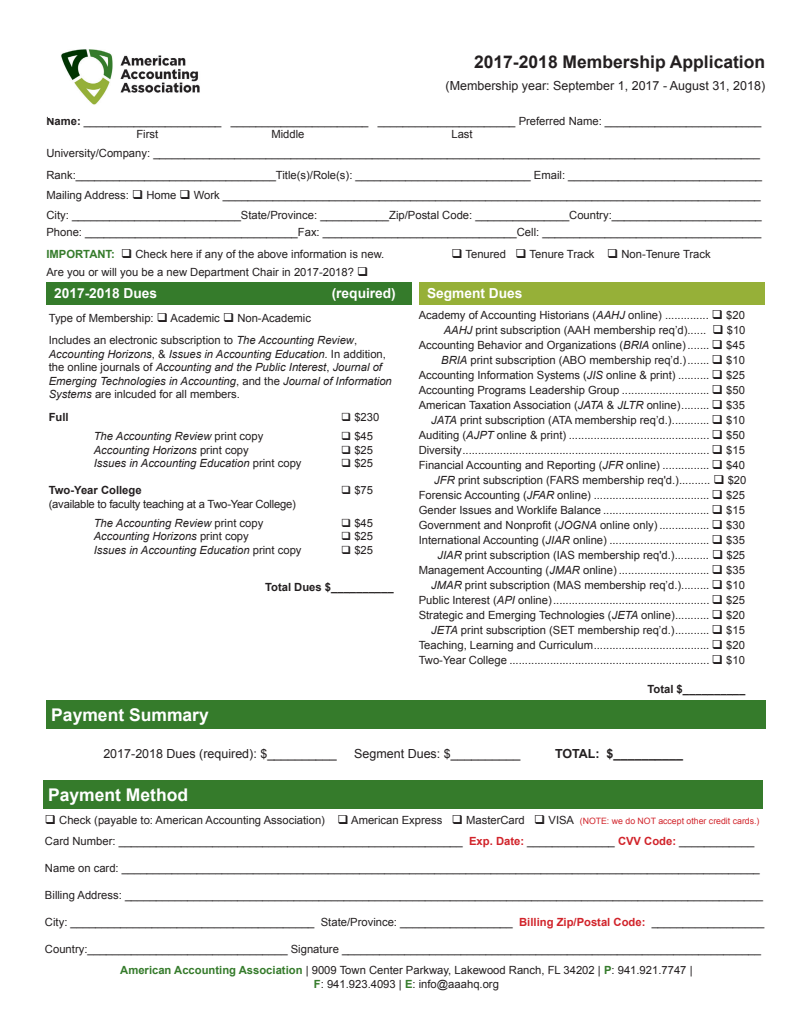
<style>
.page{position:relative;width:810px;height:1035px;background:#fff}
.page>*{position:absolute;margin:0;border:0;box-sizing:border-box;transform-origin:0 0}
.t1{font:700 17.5px "Arial";color:#231f20}
.t2{font:700 17.5px "Arial";color:#fff}
.t3{font:700 13.75px "Arial";color:#fff}
.t4{font:12.5px "Arial";color:#231f20}
.t5{font:700 12.5px "Arial";letter-spacing:-.01em;color:#231f20}
.t6{font:11.25px "Arial";color:#231f20}
.t7{font:italic 11.25px/13.5px "Arial";color:#231f20}
.t8{font:700 11.25px "Arial";color:#231f20}
.t9{font:11.25px "Arial";letter-spacing:-.02em;color:#231f20}
.s1{font-weight:700}
.s2{font-weight:700;color:#357b2b}
.s3{font-style:italic}
.s4{font-style:normal}
.s5{font-size:8.75px;color:#d1232a}
.s6{font-weight:700;color:#d1232a}
</style>
<div class="page">
<div style="left:46px;top:700px;width:720px;height:29px;background:#357b2b"></div>
<div style="left:43px;top:780px;width:720px;height:29px;background:#357b2b"></div>
<div style="left:46px;top:282px;width:366px;height:22px;background:#357b2b"></div>
<div style="left:419px;top:282px;width:346px;height:22px;background:#96b038"></div>
<img style="left:61px;top:49px;width:139px;height:56px">
<p class="t1" style="left:474px;top:50px;width:293px">2017-2018 Membership Application</p>
<p class="t4" style="left:446px;top:78px;width:321px">(Membership year: September 1, 2017 - August 31, 2018)</p>
<p class="t6" style="left:46px;top:113px;width:716px"><span class="s1">Name:</span> ______________________ ______________________ ______________________ Preferred Name: _________________________</p>
<p class="t6" style="left:136px;top:127px;width:23px">First</p>
<p class="t6" style="left:271px;top:127px;width:35px">Middle</p>
<p class="t6" style="left:451px;top:127px;width:23px">Last</p>
<p class="t6" style="left:46px;top:145px;width:715px">University/Company: _________________________________________________________________________________________________</p>
<p class="t6" style="left:46px;top:167px;width:717px">Rank:________________________________Title(s)/Role(s): ____________________________ Email: _______________________________</p>
<p class="t6" style="left:46px;top:187px;width:716px">Mailing Address: ❑ Home ❑ Work ______________________________________________________________________________________</p>
<p class="t6" style="left:46px;top:207px;width:717px">City: ___________________________State/Province: ___________Zip/Postal Code: _______________Country:________________________</p>
<p class="t6" style="left:46px;top:225px;width:716px">Phone: __________________________________Fax: _______________________________Cell: ___________________________________</p>
<p class="t6" style="left:46px;top:247px;width:339px"><span class="s2">IMPORTANT:</span> ❑ Check here if any of the above information is new.</p>
<p class="t6" style="left:451px;top:247px;width:261px">❑ Tenured ❑ Tenure Track ❑ Non-Tenure Track</p>
<p class="t6" style="left:46px;top:264px;width:323px">Are you or will you be a new Department Chair in 2017-2018? ❑</p>
<p class="t6" style="left:419px;top:308px;width:328px">Academy of Accounting Historians (<span class="s3">AAHJ</span> online) .............. ❑ $20</p>
<p class="t6" style="left:444px;top:323px;width:303px"><span class="s3">AAHJ</span> print subscription (AAH membership req’d)...... ❑ $10</p>
<p class="t6" style="left:419px;top:338px;width:328px">Accounting Behavior and Organizations (<span class="s3">BRIA</span> online)....... ❑ $45</p>
<p class="t6" style="left:441px;top:353px;width:305px"><span class="s3">BRIA</span> print subscription (ABO membership req’d.)....... ❑ $10</p>
<p class="t6" style="left:419px;top:368px;width:328px">Accounting Information Systems (<span class="s3">JIS</span> online &amp; print) .......... ❑ $25</p>
<p class="t6" style="left:419px;top:383px;width:328px">Accounting Programs Leadership Group ............................ ❑ $50</p>
<p class="t6" style="left:419px;top:398px;width:328px">American Taxation Association (<span class="s3">JATA</span> &amp; <span class="s3">JLTR</span> online)......... ❑ $35</p>
<p class="t6" style="left:431px;top:413px;width:315px"><span class="s3">JATA</span> print subscription (ATA membership req’d.)............ ❑ $10</p>
<p class="t6" style="left:419px;top:428px;width:328px">Auditing (<span class="s3">AJPT</span> online &amp; print) ............................................. ❑ $50</p>
<p class="t6" style="left:419px;top:443px;width:328px">Diversity............................................................................... ❑ $15</p>
<p class="t6" style="left:419px;top:458px;width:328px">Financial Accounting and Reporting (<span class="s3">JFR</span> online) ............... ❑ $40</p>
<p class="t6" style="left:434px;top:473px;width:314px"><span class="s3">JFR</span> print subscription (FARS membership req'd.).......... ❑ $20</p>
<p class="t6" style="left:419px;top:488px;width:328px">Forensic Accounting (<span class="s3">JFAR</span> online) ..................................... ❑ $25</p>
<p class="t6" style="left:419px;top:503px;width:328px">Gender Issues and Worklife Balance .................................. ❑ $15</p>
<p class="t6" style="left:419px;top:518px;width:328px">Government and Nonprofit (<span class="s3">JOGNA</span> online only) ................ ❑ $30</p>
<p class="t6" style="left:419px;top:533px;width:328px">International Accounting (<span class="s3">JIAR</span> online) ................................ ❑ $35</p>
<p class="t6" style="left:437px;top:548px;width:309px"><span class="s3">JIAR</span> print subscription (IAS membership req'd.)........... ❑ $25</p>
<p class="t6" style="left:419px;top:563px;width:328px">Management Accounting (<span class="s3">JMAR</span> online) ............................. ❑ $35</p>
<p class="t6" style="left:431px;top:578px;width:315px"><span class="s3">JMAR</span> print subscription (MAS membership req’d.)......... ❑ $10</p>
<p class="t6" style="left:419px;top:593px;width:328px">Public Interest (<span class="s3">API</span> online).................................................. ❑ $25</p>
<p class="t6" style="left:419px;top:608px;width:328px">Strategic and Emerging Technologies (<span class="s3">JETA</span> online)........... ❑ $20</p>
<p class="t6" style="left:431px;top:623px;width:315px"><span class="s3">JETA</span> print subscription (SET membership req’d.)........... ❑ $15</p>
<p class="t6" style="left:419px;top:638px;width:328px">Teaching, Learning and Curriculum..................................... ❑ $20</p>
<p class="t6" style="left:419px;top:653px;width:328px">Two-Year College ................................................................ ❑ $10</p>
<p class="t8" style="left:648px;top:681px;width:99px">Total $__________</p>
<p class="t3" style="left:54px;top:284px;width:105px">2017-2018 Dues</p>
<p class="t3" style="left:332px;top:284px;width:66px">(required)</p>
<p class="t3" style="left:427px;top:284px;width:97px">Segment Dues</p>
<p class="t6" style="left:49px;top:311px;width:264px">Type of Membership: ❑ Academic ❑ Non-Academic</p>
<p class="t7" style="left:49px;top:334px;width:345px"><span class="s4">Includes an electronic subscription to</span> The Accounting Review<span class="s4">, </span>Accounting Horizons<span class="s4">, &amp;</span> Issues in Accounting Education. <span class="s4">In addition, the online journals of</span> Accounting and the Public Interest<span class="s4">,</span> Journal of Emerging Technologies in Accounting<span class="s4">, and the</span> Journal of Information Systems <span class="s4">are inlcuded for all members.</span></p>
<p class="t8" style="left:49px;top:410px;width:22px">Full</p>
<p class="t6" style="left:341px;top:410px;width:40px">❑ $230</p>
<p class="t7" style="left:94px;top:430px;width:171px">The Accounting Review <span class="s4">print copy</span></p>
<p class="t6" style="left:341px;top:429px;width:33px">❑ $45</p>
<p class="t7" style="left:94px;top:443px;width:157px">Accounting Horizons <span class="s4">print copy</span></p>
<p class="t6" style="left:341px;top:442px;width:33px">❑ $25</p>
<p class="t7" style="left:94px;top:457px;width:209px">Issues in Accounting Education <span class="s4">print copy</span></p>
<p class="t6" style="left:341px;top:456px;width:33px">❑ $25</p>
<p class="t8" style="left:49px;top:483px;width:94px">Two-Year College</p>
<p class="t6" style="left:341px;top:483px;width:33px">❑ $75</p>
<p class="t9" style="left:49px;top:496px;width:249px">(available to faculty teaching at a Two-Year College)</p>
<p class="t7" style="left:94px;top:516px;width:171px">The Accounting Review <span class="s4">print copy</span></p>
<p class="t6" style="left:341px;top:515px;width:33px">❑ $45</p>
<p class="t7" style="left:94px;top:530px;width:157px">Accounting Horizons <span class="s4">print copy</span></p>
<p class="t6" style="left:341px;top:529px;width:33px">❑ $25</p>
<p class="t7" style="left:94px;top:543px;width:209px">Issues in Accounting Education <span class="s4">print copy</span></p>
<p class="t6" style="left:341px;top:542px;width:33px">❑ $25</p>
<p class="t8" style="left:265px;top:580px;width:130px">Total Dues $__________</p>
<p class="t2" style="left:51px;top:703px;width:159px">Payment Summary</p>
<p class="t4" style="left:103px;top:745px;width:235px">2017-2018 Dues (required): $__________</p>
<p class="t4" style="left:354px;top:745px;width:168px">Segment Dues: $__________</p>
<p class="t5" style="left:555px;top:745px;width:130px">TOTAL: $__________</p>
<p class="t2" style="left:48px;top:783px;width:142px">Payment Method</p>
<p class="t6" style="left:45px;top:813px;width:716px">❑ Check (payable to: American Accounting Association) ❑ American Express ❑ MasterCard ❑ VISA <span class="s5">(NOTE: we do NOT accept other credit cards.)</span></p>
<p class="t6" style="left:45px;top:834px;width:711px">Card Number: _______________________________________________________ <span class="s6">Exp. Date:</span> ______________ <span class="s6">CVV Code:</span> ____________</p>
<p class="t6" style="left:45px;top:861px;width:716px">Name on card: ______________________________________________________________________________________________________</p>
<p class="t6" style="left:45px;top:888px;width:720px">Billing Address: ______________________________________________________________________________________________________</p>
<p class="t6" style="left:45px;top:915px;width:721px">City: _______________________________________ State/Province: __________________ <span class="s6">Billing Zip/Postal Code:</span> __________________</p>
<p class="t6" style="left:45px;top:942px;width:718px">Country:________________________________ Signature ___________________________________________________________________</p>
<p class="t6" style="left:120px;top:963px;width:574px"><span class="s2">American Accounting Association</span> | 9009 Town Center Parkway, Lakewood Ranch, FL 34202 | <span class="s2">P</span>: 941.921.7747 |</p>
<p class="t6" style="left:314px;top:976px;width:187px"><span class="s2">F</span>: 941.923.4093 | <span class="s2">E</span>: info@aaahq.org</p>
</div>
